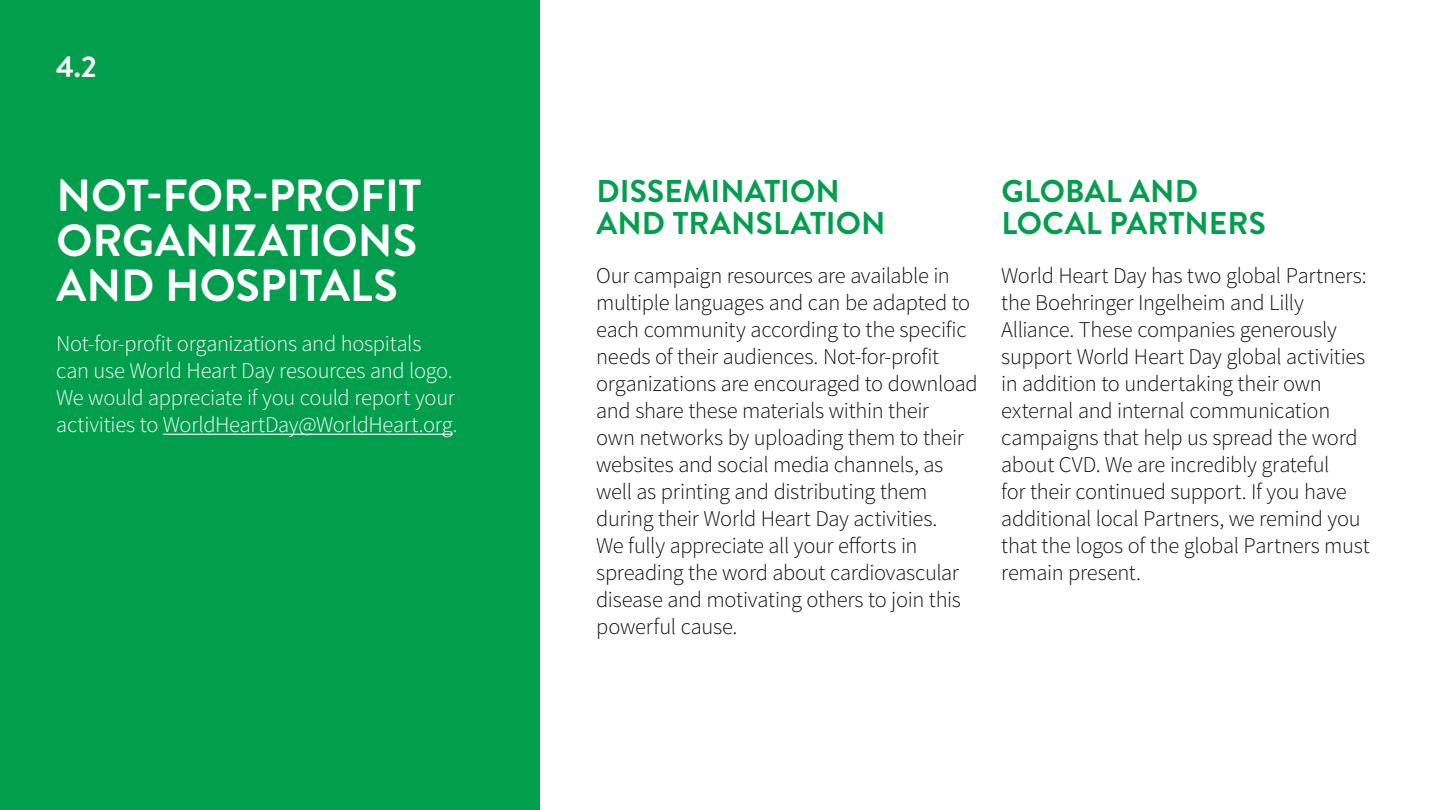
<style>
.page{position:relative;width:1440px;height:810px;background:#fff}
.page>*{position:absolute;margin:0;border:0;box-sizing:border-box;transform-origin:0 0}
.t1{font:700 45px/45px "Brandon Grotesque";letter-spacing:-.005em;color:#fff;text-align:justify}
.t2{font:700 31.5px/31.5px "Brandon Grotesque";letter-spacing:.005em;color:#009e4d}
.t3{font:700 30px "Brandon Grotesque";color:#fff}
.t4{font:300 22.5px/27px "Source Sans Pro";letter-spacing:-.015em;color:#120f0d}
.t5{font:300 22.5px/27px "Source Sans Pro";letter-spacing:-.015em;color:#fff}
</style>
<div class="page">
<div style="left:0;top:0;width:540px;height:810px;background:#009e4d"></div>
<hr style="left:163px;top:434px;width:290px;height:1px;background:#fff">
<h3 class="t3" style="left:56px;top:46px;width:42px">4.2</h3>
<h1 class="t1" style="left:57px;top:174px;width:366px">NOT-FOR-PROFIT ORGANIZATIONS AND HOSPITALS</h1>
<p class="t5" style="left:56px;top:330px;width:403px">Not-for-profit organizations and hospitals can use World Heart Day resources and logo.<br>We would appreciate if you could report your activities to WorldHeartDay@WorldHeart.org.</p>
<h2 class="t2" style="left:596px;top:176px;width:290px">DISSEMINATION<br>AND TRANSLATION</h2>
<p class="t4" style="left:596px;top:262px;width:383px">Our campaign resources are available in multiple languages and can be adapted to each community according to the specific needs of their audiences. Not‑for-profit organizations are encouraged to download and share these materials within their<br>own networks by uploading them to their websites and social media channels, as well as printing and distributing them during their World Heart Day activities.<br>We fully appreciate all your efforts in spreading the word about cardiovascular disease and motivating others to join this powerful cause.</p>
<h2 class="t2" style="left:1001px;top:176px;width:266px">GLOBAL AND<br>LOCAL PARTNERS</h2>
<p class="t4" style="left:1001px;top:262px;width:370px">World Heart Day has two global Partners: the Boehringer Ingelheim and Lilly Alliance. These companies generously support World Heart Day global activities in addition to undertaking their own external and internal communication campaigns that help us spread the word about CVD. We are incredibly grateful<br>for their continued support. If you have additional local Partners, we remind you that the logos of the global Partners must remain present.</p>
</div>
